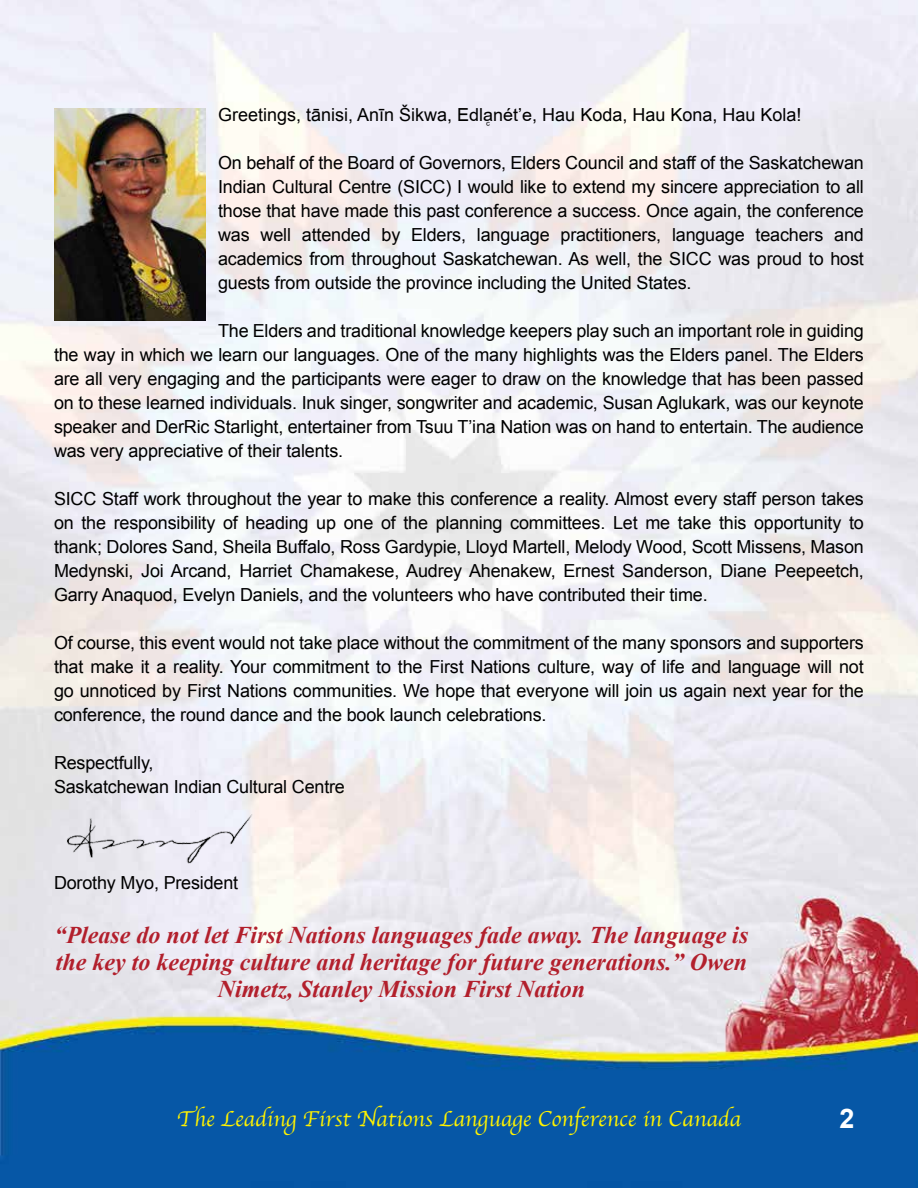
<style>
.page{position:relative;width:918px;height:1188px;background:#fff}
.page>*{position:absolute;margin:0;border:0;box-sizing:border-box;transform-origin:0 0}
.t1{font:700 27px "Arial";color:#fff}
.t2{font:italic 700 24px/27px "Times New Roman";color:#b21f2c;text-align:center}
.t3{font:22.5px "Apple Chancery";color:#fff200}
.t4{font:18px/24px "Arial";letter-spacing:-.01em;color:#000;text-align:justify}
.s1{font-family:"Arial DEN"}
</style>
<div class="page">
<img style="left:0;top:0;width:918px;height:1188px">
<img style="left:54px;top:108px;width:152px;height:213px">
<img style="left:54px;top:802px;width:216px;height:70px">
<p class="t4" style="left:218px;top:103px;width:585px">Greetings, tānisi, Anīn Šikwa, <span class="s1">Edlqnét’e</span>, Hau Koda, Hau Kona, Hau Kola!</p>
<p class="t4" style="left:218px;top:151px;width:647px">On behalf of the Board of Governors, Elders Council and staff of the Saskatchewan Indian Cultural Centre (SICC) I would like to extend my sincere appreciation to all those that have made this past conference a success. Once again, the conference was well attended by Elders, language practitioners, language teachers and academics from throughout Saskatchewan. As well, the SICC was proud to host guests from outside the province including the United States.</p>
<p class="t4" style="left:54px;top:319px;width:811px;text-indent:164px">The Elders and traditional knowledge keepers play such an important role in guiding the way in which we learn our languages. One of the many highlights was the Elders panel. The Elders are all very engaging and the participants were eager to draw on the knowledge that has been passed on to these learned individuals. Inuk singer, songwriter and academic, Susan Aglukark, was our keynote speaker and DerRic Starlight, entertainer from Tsuu T’ina Nation was on hand to entertain. The audience was very appreciative of their talents.</p>
<p class="t4" style="left:54px;top:487px;width:811px">SICC Staff work throughout the year to make this conference a reality. Almost every staff person takes on the responsibility of heading up one of the planning committees. Let me take this opportunity to thank; Dolores Sand, Sheila Buffalo, Ross Gardypie, Lloyd Martell, Melody Wood, Scott Missens, Mason Medynski, Joi Arcand, Harriet Chamakese, Audrey Ahenakew, Ernest Sanderson, Diane Peepeetch, Garry Anaquod, Evelyn Daniels, and the volunteers who have contributed their time.</p>
<p class="t4" style="left:54px;top:631px;width:811px">Of course, this event would not take place without the commitment of the many sponsors and supporters that make it a reality. Your commitment to the First Nations culture, way of life and language will not go unnoticed by First Nations communities. We hope that everyone will join us again next year for the conference, the round dance and the book launch celebrations.</p>
<p class="t4" style="left:54px;top:751px;width:293px">Respectfully,<br>Saskatchewan Indian Cultural Centre</p>
<p class="t4" style="left:54px;top:871px;width:186px">Dorothy Myo, President</p>
<h2 class="t2" style="left:55px;top:921px;width:695px">“Please do not let First Nations languages fade away. The language is the key to keeping culture and heritage for future generations.” Owen<br>Nimetz, Stanley Mission First Nation</h2>
<p class="t3" style="left:177px;top:1101px;width:566px">The Leading First Nations Language Conference in Canada</p>
<h1 class="t1" style="left:839px;top:1101px;width:17px">2</h1>
</div>
